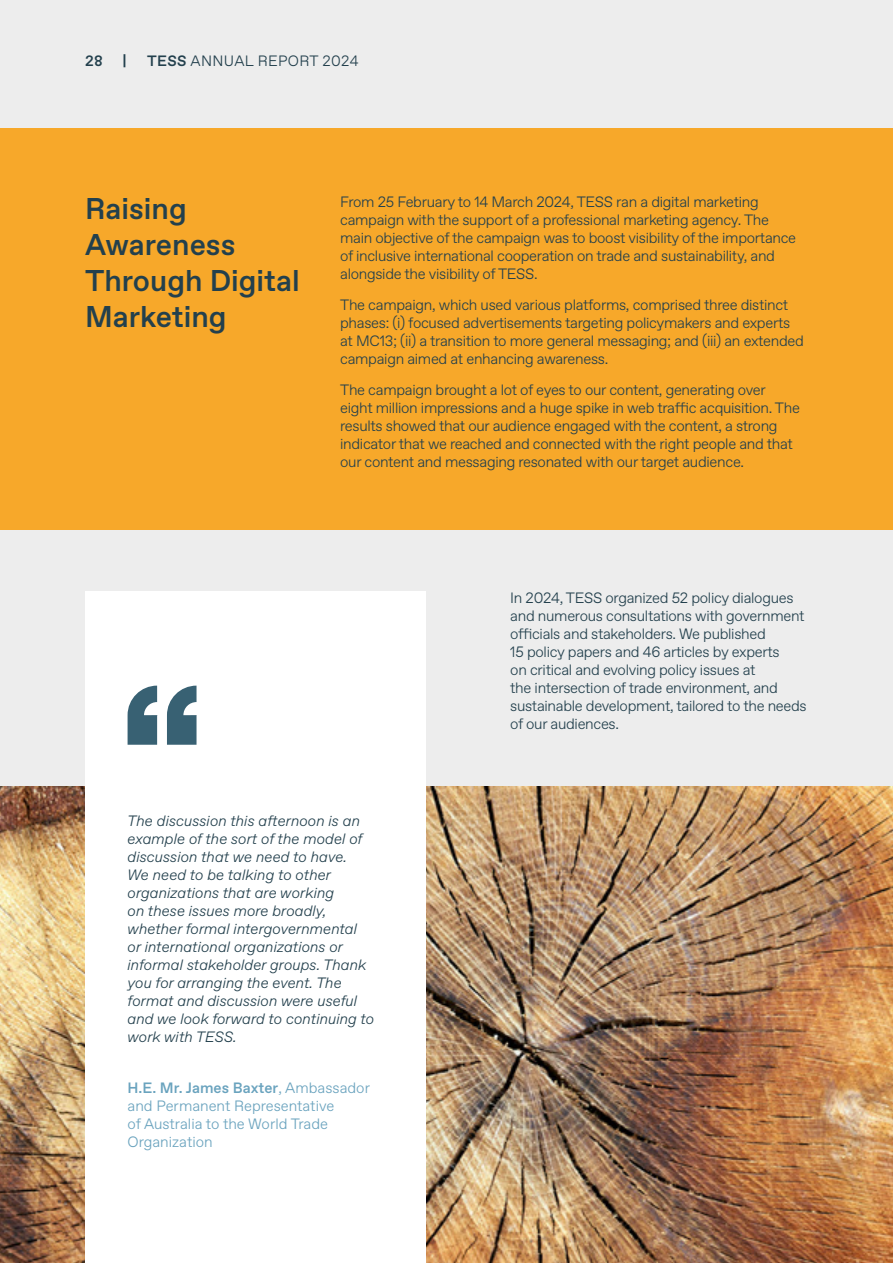
<style>
.page{position:relative;width:893px;height:1263px;background:#ededed}
.page>*{position:absolute;margin:0;border:0;box-sizing:border-box;transform-origin:0 0}
.t1{font:500 30px/36px "ABC Favorit";color:#23404d}
.t2{font:300 15px/18px "ABC Favorit";letter-spacing:-.02em;color:#23404d}
.t3{font:italic 300 15px/18px "ABC Favorit";color:#23404d}
.t4{font:300 15px/18px "ABC Favorit";color:#6aa3be}
.t5{font:300 15px "ABC Favorit";letter-spacing:.02em;color:#23404d}
.t6{font:500 15px "ABC Favorit";color:#23404d}
.s1{font-weight:500}
</style>
<div class="page">
<img style="left:0;top:787px;width:893px;height:476px">
<div style="left:0;top:128px;width:893px;height:401px;background:#f7a82a"></div>
<div style="left:85px;top:591px;width:340px;height:672px;background:#fff"></div>
<svg style="left:128px;top:686px;width:29px;height:59px"></svg>
<svg style="left:167px;top:686px;width:30px;height:59px"></svg>
<p class="t6" style="left:85px;top:52px;width:19px">28</p>
<p class="t6" style="left:122px;top:52px;width:6px">|</p>
<p class="t5" style="left:147px;top:52px;width:213px"><span class="s1">TESS</span> ANNUAL REPORT 2024</p>
<h1 class="t1" style="left:85px;top:191px;width:216px">Raising<br>Awareness<br>Through Digital<br>Marketing</h1>
<p class="t2" style="left:340px;top:193px;width:457px">From 25 February to 14 March 2024, TESS ran a digital marketing campaign with the support of a professional marketing agency. The main objective of the campaign was to boost visibility of the importance of inclusive international cooperation on trade and sustainability, and alongside the visibility of TESS.</p>
<p class="t2" style="left:340px;top:296px;width:465px">The campaign, which used various platforms, comprised three distinct phases: (i) focused advertisements targeting policymakers and experts at MC13; (ii) a transition to more general messaging; and (iii) an extended campaign aimed at enhancing awareness.</p>
<p class="t2" style="left:340px;top:381px;width:461px">The campaign brought a lot of eyes to our content, generating over eight million impressions and a huge spike in web traffic acquisition. The results showed that our audience engaged with the content, a strong indicator that we reached and connected with the right people and that our content and messaging resonated with our target audience.</p>
<p class="t2" style="left:510px;top:589px;width:298px">In 2024, TESS organized 52 policy dialogues and numerous consultations with government officials and stakeholders. We published<br>15 policy papers and 46 articles by experts<br>on critical and evolving policy issues at<br>the intersection of trade environment, and sustainable development, tailored to the needs of our audiences.</p>
<p class="t3" style="left:128px;top:812px;width:248px">The discussion this afternoon is an example of the sort of the model of discussion that we need to have.<br>We need to be talking to other organizations that are working<br>on these issues more broadly, whether formal intergovernmental or international organizations or informal stakeholder groups. Thank you for arranging the event. The format and discussion were useful and we look forward to continuing to work with TESS.</p>
<p class="t4" style="left:128px;top:1079px;width:244px"><span class="s1">H.E. Mr. James Baxter</span>, Ambassador and Permanent Representative<br>of Australia to the World Trade<br>Organization</p>
</div>
